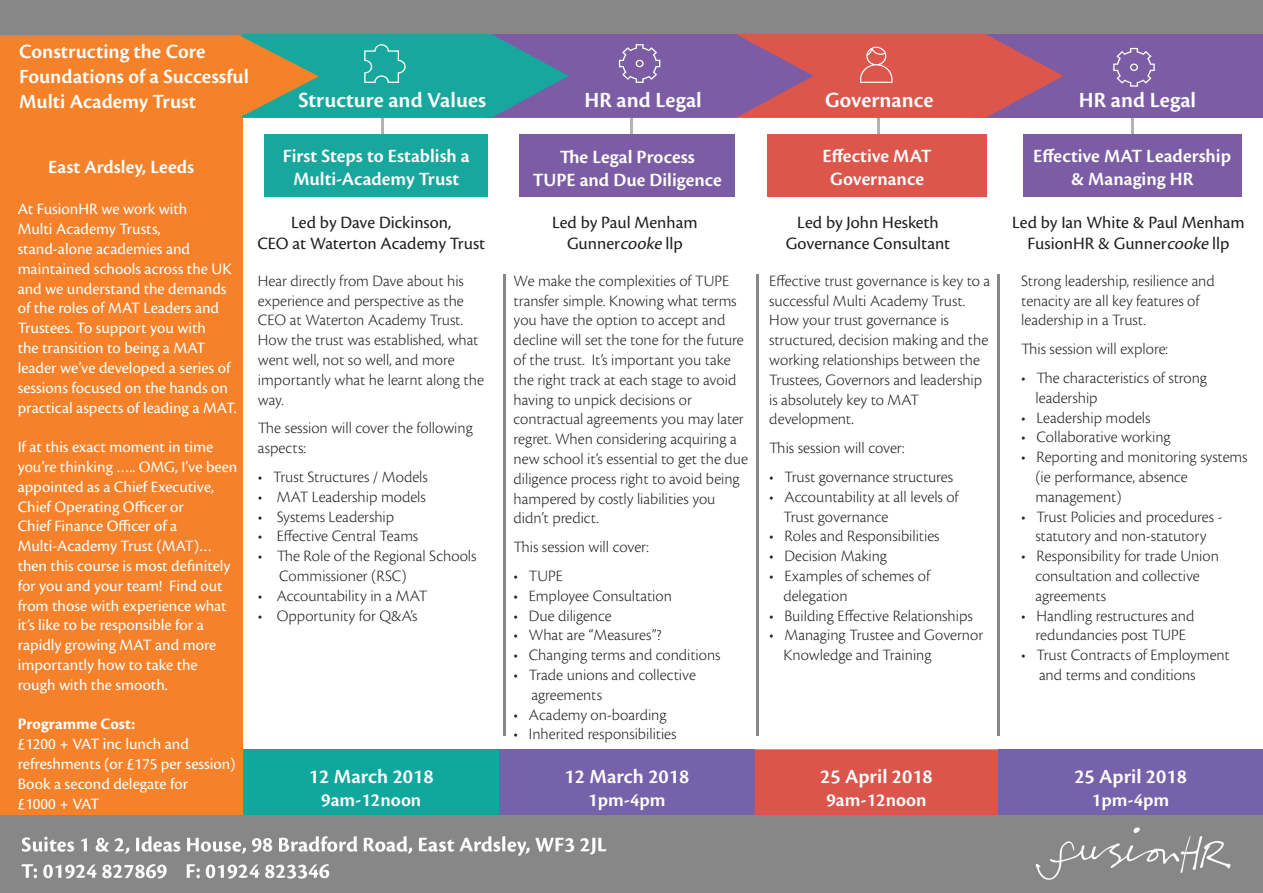
<style>
.page{position:relative;width:1263px;height:893px;background:#fff}
.page>*{position:absolute;margin:0;border:0;box-sizing:border-box;transform-origin:0 0}
.t1{font:600 22.5px "Cronos Pro";color:#fff}
.t2{font:600 21px/25.2px "Cronos Pro";color:#fff}
.t3{font:600 19.5px/23.4px "Cronos Pro";color:#fff;text-align:center}
.t4{font:18px "Cronos Pro";color:#231f20}
.t5{font:300 16.5px/19.8px "Cronos Pro";color:#231f20}
.t6{font:16.5px/19.8px "Cronos Pro";color:#fff}
.t7{font:700 16.5px "Cronos Pro";letter-spacing:.005em;color:#fff}
.s1{font-style:italic}
</style>
<div class="page">
<div style="left:0;top:0;width:1263px;height:41px;background:#878787"></div>
<div style="left:0;top:104px;width:242px;height:719px;background:#f5822b"></div>
<div style="left:243px;top:749px;width:256px;height:113px;background:#12a79d"></div>
<div style="left:499px;top:749px;width:256px;height:113px;background:#7662ab"></div>
<div style="left:755px;top:749px;width:243px;height:67px;background:#dc554c"></div>
<div style="left:998px;top:749px;width:265px;height:113px;background:#7662ab"></div>
<hr style="left:1131px;top:106px;width:3px;height:58px;background:#b3b3b3">
<hr style="left:877px;top:106px;width:2px;height:58px;background:#b3b3b3">
<hr style="left:631px;top:106px;width:2px;height:58px;background:#b3b3b3">
<hr style="left:381px;top:106px;width:3px;height:58px;background:#b3b3b3">
<div style="left:972px;top:34px;width:291px;height:84px;background:#7c5da5"></div>
<svg style="left:0;top:34px;width:1063px;height:84px;background:#9b776e"></svg>
<div style="left:264px;top:134px;width:224px;height:63px;background:#18a79d"></div>
<div style="left:520px;top:134px;width:215px;height:63px;background:#7c5da5"></div>
<div style="left:767px;top:134px;width:220px;height:63px;background:#dc564c"></div>
<div style="left:1024px;top:134px;width:218px;height:63px;background:#7c5da5"></div>
<svg style="left:1113px;top:48px;width:42px;height:39px"></svg>
<img style="left:0;top:816px;width:1263px;height:77px">
<hr style="left:504px;top:274px;width:2px;height:462px;background:#878787">
<hr style="left:756px;top:274px;width:2px;height:462px;background:#878787">
<hr style="left:997px;top:274px;width:2px;height:462px;background:#878787">
<p class="t2" style="left:19px;top:39px;width:231px">Constructing the Core<br>Foundations of a Successful<br>Multi Academy Trust</p>
<p class="t3" style="left:48px;top:156px;width:148px">East Ardsley, Leeds</p>
<p class="t6" style="left:18px;top:199px;width:220px">At FusionHR we work with<br>Multi Academy Trusts, stand-alone academies and maintained schools across the UK and we understand the demands of the roles of MAT Leaders and<br>Trustees. To support you with<br>the transition to being a MAT leader we’ve developed a series of sessions focused on the hands on practical aspects of leading a MAT.</p>
<p class="t6" style="left:18px;top:437px;width:221px">If at this exact moment in time you’re thinking ….. OMG, I’ve been appointed as a Chief Executive,<br>Chief Operating Officer or<br>Chief Finance Officer of a<br>Multi-Academy Trust (MAT)… then this course is most definitely for you and your team! Find out from those with experience what it’s like to be responsible for a rapidly growing MAT and more importantly how to take the rough with the smooth.</p>
<p class="t7" style="left:18px;top:715px;width:119px">Programme Cost:</p>
<p class="t6" style="left:18px;top:734px;width:219px">£1200 + VAT inc lunch and refreshments (or £175 per session)<br>Book a second delegate for<br>£1000 + VAT</p>
<p class="t1" style="left:298px;top:87px;width:189px">Structure and Values</p>
<p class="t1" style="left:585px;top:87px;width:119px">HR and Legal</p>
<p class="t1" style="left:825px;top:87px;width:110px">Governance</p>
<p class="t1" style="left:1079px;top:87px;width:119px">HR and Legal</p>
<p class="t3" style="left:283px;top:144px;width:188px">First Steps to Establish a<br>Multi-Academy Trust</p>
<p class="t3" style="left:533px;top:145px;width:191px">The Legal Process<br>TUPE and Due Diligence</p>
<p class="t3" style="left:823px;top:144px;width:110px">Effective MAT<br>Governance</p>
<p class="t3" style="left:1033px;top:144px;width:199px">Effective MAT Leadership &amp; Managing HR</p>
<p class="t4" style="left:291px;top:212px;width:162px">Led by Dave Dickinson,</p>
<p class="t4" style="left:257px;top:234px;width:229px">CEO at Waterton Academy Trust</p>
<p class="t5" style="left:258px;top:271px;width:228px">Hear directly from Dave about his experience and perspective as the<br>CEO at Waterton Academy Trust.<br>How the trust was established, what went well, not so well, and more importantly what he learnt along the way.</p>
<p class="t5" style="left:258px;top:418px;width:216px">The session will cover the following aspects:</p>
<p class="t5" style="left:258px;top:467px;width:171px">• Trust Structures / Models</p>
<p class="t5" style="left:258px;top:487px;width:169px">• MAT Leadership models</p>
<p class="t5" style="left:258px;top:506px;width:138px">• Systems Leadership</p>
<p class="t5" style="left:258px;top:526px;width:162px">• Effective Central Teams</p>
<p class="t5" style="left:279px;top:546px;width:199px;text-indent:-21px">• The Role of the Regional Schools<br>Commissioner (RSC)</p>
<p class="t5" style="left:258px;top:586px;width:171px">• Accountability in a MAT</p>
<p class="t5" style="left:258px;top:605px;width:161px">• Opportunity for Q&amp;A’s</p>
<p class="t2" style="left:309px;top:764px;width:126px">12 March 2018</p>
<p class="t3" style="left:321px;top:789px;width:102px">9am-12noon</p>
<p class="t4" style="left:552px;top:212px;width:147px">Led by Paul Menham</p>
<p class="t4" style="left:567px;top:234px;width:117px">Gunner<span class="s1">cooke</span> llp</p>
<p class="t5" style="left:514px;top:271px;width:236px">We make the complexities of TUPE transfer simple. Knowing what terms you have the option to accept and decline will set the tone for the future of the trust. It’s important you take the right track at each stage to avoid having to unpick decisions or contractual agreements you may later regret. When considering acquiring a new school it’s essential to get the due diligence process right to avoid being hampered by costly liabilities you didn’t predict.</p>
<p class="t5" style="left:514px;top:537px;width:137px">This session will cover:</p>
<p class="t5" style="left:514px;top:566px;width:51px">• TUPE</p>
<p class="t5" style="left:514px;top:586px;width:160px">• Employee Consultation</p>
<p class="t5" style="left:514px;top:605px;width:100px">• Due diligence</p>
<p class="t5" style="left:514px;top:625px;width:149px">• What are “Measures”?</p>
<p class="t5" style="left:514px;top:645px;width:208px">• Changing terms and conditions</p>
<p class="t5" style="left:531px;top:665px;width:166px;text-indent:-18px">• Trade unions and collective agreements</p>
<p class="t5" style="left:514px;top:704px;width:155px">• Academy on-boarding</p>
<p class="t5" style="left:514px;top:724px;width:164px">• Inherited responsibilities</p>
<p class="t2" style="left:565px;top:764px;width:126px">12 March 2018</p>
<p class="t3" style="left:588px;top:789px;width:79px">1pm-4pm</p>
<p class="t4" style="left:797px;top:212px;width:143px">Led by John Hesketh</p>
<p class="t4" style="left:786px;top:234px;width:166px">Governance Consultant</p>
<p class="t5" style="left:769px;top:271px;width:222px">Effective trust governance is key to a successful Multi Academy Trust.<br>How your trust governance is</p>
<p class="t5" style="left:769px;top:330px;width:220px">structured, decision making and the working relationships between the<br>Trustees, Governors and leadership is absolutely key to MAT development.</p>
<p class="t5" style="left:769px;top:438px;width:137px">This session will cover:</p>
<p class="t5" style="left:769px;top:467px;width:185px">• Trust governance structures</p>
<p class="t5" style="left:783px;top:487px;width:177px;text-indent:-14px">• Accountability at all levels of<br>Trust governance</p>
<p class="t5" style="left:769px;top:526px;width:172px">• Roles and Responsibilities</p>
<p class="t5" style="left:769px;top:546px;width:119px">• Decision Making</p>
<p class="t5" style="left:783px;top:566px;width:148px;text-indent:-14px">• Examples of schemes of delegation</p>
<p class="t5" style="left:769px;top:605px;width:205px">• Building Effective Relationships</p>
<p class="t5" style="left:769px;top:625px;width:216px">• Managing Trustee and Governor</p>
<p class="t5" style="left:783px;top:645px;width:150px">Knowledge and Training</p>
<p class="t2" style="left:820px;top:764px;width:114px">25 April 2018</p>
<p class="t3" style="left:826px;top:789px;width:102px">9am-12noon</p>
<p class="t4" style="left:1012px;top:212px;width:234px">Led by Ian White &amp; Paul Menham</p>
<p class="t4" style="left:1028px;top:234px;width:203px">FusionHR &amp; Gunner<span class="s1">cooke</span> llp</p>
<p class="t5" style="left:1021px;top:271px;width:195px">Strong leadership, resilience and tenacity are all key features of leadership in a Trust.</p>
<p class="t5" style="left:1021px;top:339px;width:148px">This session will explore:</p>
<p class="t5" style="left:1035px;top:368px;width:173px;text-indent:-14px">• The characteristics of strong leadership</p>
<p class="t5" style="left:1021px;top:407px;width:131px">• Leadership models</p>
<p class="t5" style="left:1021px;top:427px;width:151px">• Collaborative working</p>
<p class="t5" style="left:1035px;top:447px;width:213px;text-indent:-14px">• Reporting and monitoring systems (ie performance, absence management)</p>
<p class="t5" style="left:1021px;top:506px;width:203px;text-align:center">• Trust Policies and procedures - statutory and non-statutory</p>
<p class="t5" style="left:1035px;top:546px;width:185px;text-indent:-14px">• Responsibility for trade Union consultation and collective agreements</p>
<p class="t5" style="left:1021px;top:605px;width:175px;text-align:center">• Handling restructures and redundancies post TUPE</p>
<p class="t5" style="left:1039px;top:645px;width:192px;text-indent:-18px">• Trust Contracts of Employment and terms and conditions</p>
<p class="t2" style="left:1074px;top:764px;width:114px">25 April 2018</p>
<p class="t3" style="left:1092px;top:789px;width:79px">1pm-4pm</p>
</div>
